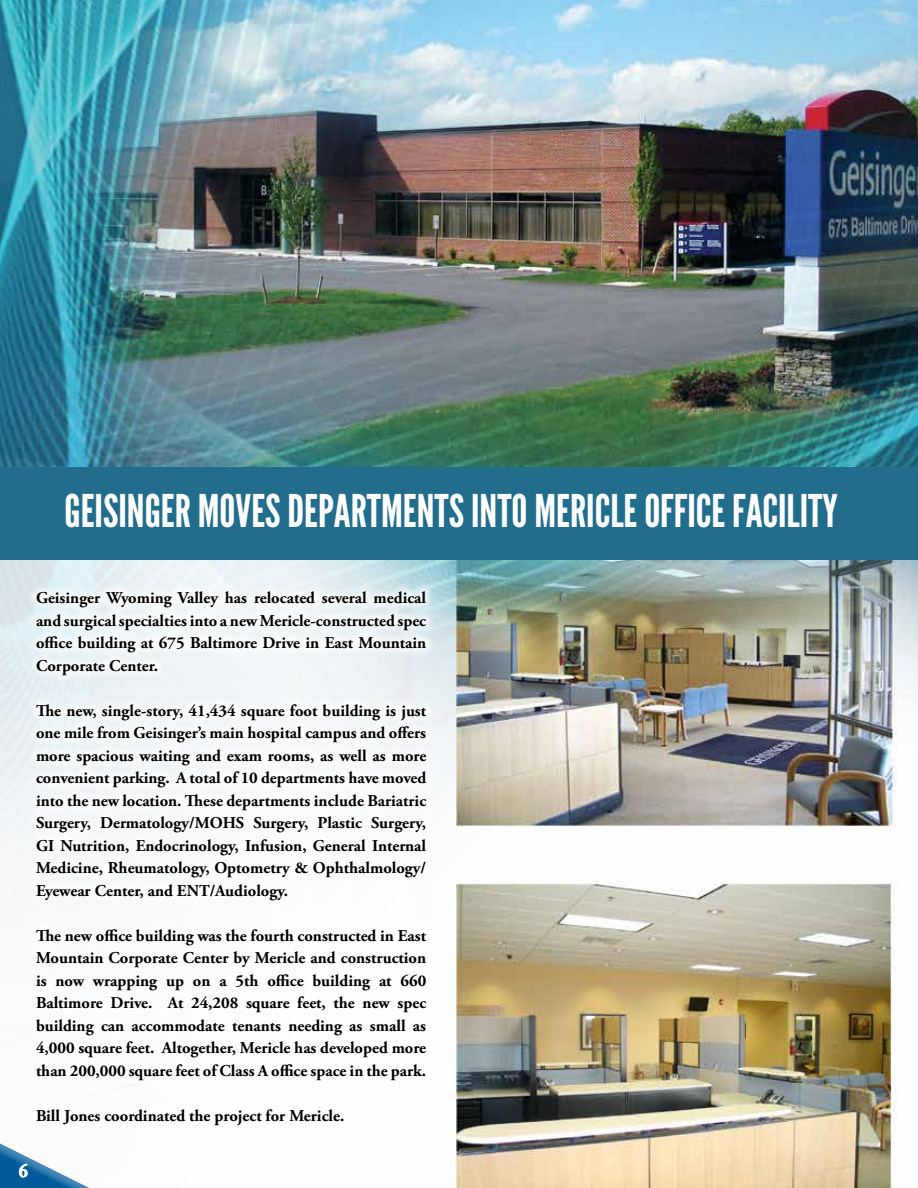
<style>
.page{position:relative;width:918px;height:1188px;background:#fff}
.page>*{position:absolute;margin:0;border:0;box-sizing:border-box;transform-origin:0 0}
.t1{font:45px "League Gothic";color:#fff}
.t2{font:700 19.5px "Garamond";color:#fff}
.t3{font:700 16.5px/22.5px "Adobe Garamond Pro";color:#000;text-align:justify}
</style>
<div class="page">
<img style="left:0;top:0;width:918px;height:1188px">
<svg style="left:0;top:559px;width:456px;height:629px"></svg>
<svg style="left:0;top:1130px;width:130px;height:58px"></svg>
<div style="left:27px;top:582px;width:409px;height:553px;background:#fff"></div>
<div style="left:0;top:467px;width:918px;height:92px;background:#226d8c"></div>
<h1 class="t1" style="left:65px;top:484px;width:775px">GEISINGER MOVES DEPARTMENTS INTO MERICLE OFFICE FACILITY</h1>
<p class="t3" style="left:36px;top:587px;width:392px">Geisinger Wyoming Valley has relocated several medical and surgical specialties into a new Mericle-constructed spec office building at 675 Baltimore Drive in East Mountain Corporate Center.</p>
<p class="t3" style="left:36px;top:700px;width:392px">The new, single-story, 41,434 square foot building is just one mile from Geisinger’s main hospital campus and offers more spacious waiting and exam rooms, as well as more convenient parking. A total of 10 departments have moved into the new location. These departments include Bariatric Surgery, Dermatology/MOHS Surgery, Plastic Surgery, GI Nutrition, Endocrinology, Infusion, General Internal Medicine, Rheumatology, Optometry &amp; Ophthalmology/ Eyewear Center, and ENT/Audiology.</p>
<p class="t3" style="left:36px;top:925px;width:392px">The new office building was the fourth constructed in East Mountain Corporate Center by Mericle and construction is now wrapping up on a 5th office building at 660<br>Baltimore Drive. At 24,208 square feet, the new spec building can accommodate tenants needing as small as 4,000 square feet. Altogether, Mericle has developed more than 200,000 square feet of Class A office space in the park.</p>
<p class="t3" style="left:36px;top:1105px;width:310px">Bill Jones coordinated the project for Mericle.</p>
<p class="t2" style="left:19px;top:1157px;width:11px">6</p>
</div>
